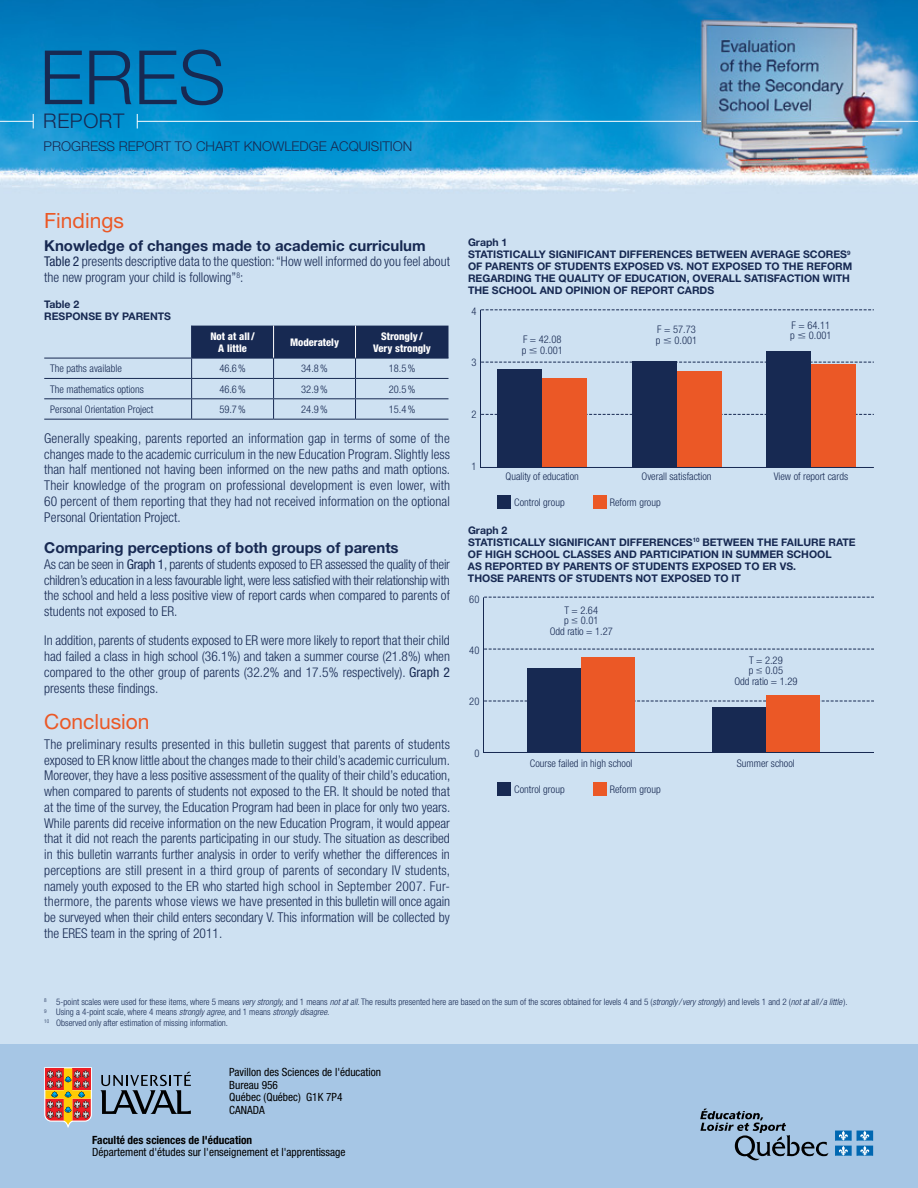
<style>
.page{position:relative;width:918px;height:1188px;background:#fff}
.page>*{position:absolute;margin:0;border:0;box-sizing:border-box;transform-origin:0 0}
.t1{font:300 75px "Helvetica Neue";color:#172952}
.t2{font:21px "Helvetica Neue";color:#eb5826}
.t3{font:300 20.25px "Helvetica Neue";color:#172952}
.t4{font:700 15px "Helvetica Neue";color:#172952}
.t5{font:300 condensed 13.5px/15.8px "Helvetica Neue";color:#172952;text-align:justify}
.t6{font:300 13.5px "Helvetica Neue";color:#172952}
.t7{font:condensed 11.4px/12.9px "Helvetica Neue";color:#000}
.t8{font:700 condensed 11.4px "Helvetica Neue";color:#000}
.t9{font:700 10.5px/12px "Helvetica Neue";color:#172952}
.t10{font:300 condensed 10.5px/10.5px "Helvetica Neue";color:#172952}
.t11{font:800 condensed 10.5px/12px "Helvetica Neue";color:#fff;text-align:center}
.t12{font:300 condensed 9px/10.5px "Helvetica Neue";color:#172952}
.s1{font-weight:400}
.s2{font-style:italic}
</style>
<div class="page">
<img style="left:0;top:0;width:918px;height:1044px">
<div style="left:0;top:1044px;width:918px;height:144px;background:#a6c6e5"></div>
<svg style="left:33px;top:114px;width:1px;height:15px"></svg>
<hr style="left:0;top:121px;width:33px;height:1px;background:#fff">
<svg style="left:137px;top:114px;width:1px;height:15px"></svg>
<hr style="left:137px;top:121px;width:564px;height:1px;background:#fff">
<hr style="left:872px;top:121px;width:46px;height:1px;background:#fff">
<svg style="left:835px;top:1131px;width:38px;height:25px"></svg>
<svg style="left:700px;top:1109px;width:129px;height:51px"></svg>
<svg style="left:100px;top:1071px;width:91px;height:43px"></svg>
<svg style="left:44px;top:1067px;width:48px;height:61px;background:#c87d5a"></svg>
<hr style="left:44px;top:358px;width:148px;height:1px;background:#172952">
<hr style="left:44px;top:378px;width:148px;height:1px;background:#172952">
<hr style="left:44px;top:398px;width:148px;height:1px;background:#172952">
<svg style="left:191px;top:326px;width:257px;height:93px;background:#889ab4"></svg>
<hr style="left:44px;top:419px;width:148px;height:1px;background:#172952">
<hr style="left:192px;top:419px;width:82px;height:1px;background:#172952">
<hr style="left:274px;top:419px;width:82px;height:1px;background:#172952">
<hr style="left:356px;top:419px;width:92px;height:1px;background:#172952">
<hr style="left:273px;top:326px;width:1px;height:32px;background:#fff">
<hr style="left:355px;top:326px;width:1px;height:32px;background:#fff">
<svg style="left:480px;top:309px;width:394px;height:159px;background:#a696a0"></svg>
<div style="left:497px;top:495px;width:14px;height:13px;background:#172952"></div>
<div style="left:593px;top:495px;width:13px;height:13px;background:#eb5826"></div>
<svg style="left:483px;top:597px;width:391px;height:156px;background:#b9b6c1"></svg>
<div style="left:497px;top:782px;width:14px;height:14px;background:#172952"></div>
<div style="left:593px;top:782px;width:13px;height:14px;background:#eb5826"></div>
<svg style="left:530px;top:347px;width:7px;height:6px"></svg>
<svg style="left:664px;top:338px;width:7px;height:5px"></svg>
<svg style="left:798px;top:333px;width:7px;height:6px"></svg>
<svg style="left:572px;top:618px;width:6px;height:5px"></svg>
<svg style="left:757px;top:668px;width:5px;height:6px"></svg>
<h1 class="t1" style="left:39px;top:32px;width:46px">ERES</h1>
<h3 class="t3" style="left:43px;top:109px;width:83px">REPORT</h3>
<p class="t6" style="left:44px;top:138px;width:370px">PROGRESS REPORT TO CHART KNOWLEDGE ACQUISITION</p>
<h2 class="t2" style="left:44px;top:208px;width:81px">Findings</h2>
<p class="t4" style="left:44px;top:236px;width:383px">KNOWLEDGE OF CHANGES MADE TO ACADEMIC CURRICULUM</p>
<p class="t5" style="left:44px;top:254px;width:407px"><span class="s1">Table 2</span> presents descriptive data to the question: “How well informed do you feel about the new program your child is following”<sup>8</sup>:</p>
<p class="t9" style="left:44px;top:298px;width:128px">TABLE 2<br>RESPONSE BY PARENTS</p>
<p class="t11" style="left:210px;top:330px;width:46px">Not at all/<br>A little</p>
<p class="t11" style="left:290px;top:336px;width:51px">Moderately</p>
<p class="t11" style="left:373px;top:330px;width:60px">Strongly /<br>Very strongly</p>
<p class="t10" style="left:50px;top:363px;width:73px">The paths available</p>
<p class="t10" style="left:219px;top:363px;width:28px">46.6%</p>
<p class="t10" style="left:301px;top:363px;width:28px">34.8%</p>
<p class="t10" style="left:389px;top:363px;width:28px">18.5%</p>
<p class="t10" style="left:50px;top:384px;width:95px">The mathematics options</p>
<p class="t10" style="left:219px;top:384px;width:28px">46.6%</p>
<p class="t10" style="left:301px;top:384px;width:28px">32.9%</p>
<p class="t10" style="left:389px;top:384px;width:28px">20.5%</p>
<p class="t10" style="left:50px;top:404px;width:105px">Personal Orientation Project</p>
<p class="t10" style="left:219px;top:404px;width:28px">59.7%</p>
<p class="t10" style="left:301px;top:404px;width:28px">24.9%</p>
<p class="t10" style="left:389px;top:404px;width:28px">15.4%</p>
<p class="t5" style="left:44px;top:430px;width:408px">Generally speaking, parents reported an information gap in terms of some of the changes made to the academic curriculum in the new Education Program. Slightly less than half mentioned not having been informed on the new paths and math options.<br>Their knowledge of the program on professional development is even lower, with 60 percent of them reporting that they had not received information on the optional Personal Orientation Project.</p>
<p class="t4" style="left:44px;top:538px;width:356px">COMPARING PERCEPTIONS OF BOTH GROUPS OF PARENTS</p>
<p class="t5" style="left:44px;top:556px;width:407px">As can be seen in <span class="s1">Graph 1</span>, parents of students exposed to ER assessed the quality of their children’s education in a less favourable light, were less satisfied with their relationship with the school and held a less positive view of report cards when compared to parents of students not exposed to ER.</p>
<p class="t5" style="left:44px;top:633px;width:407px">In addition, parents of students exposed to ER were more likely to report that their child had failed a class in high school (36.1%) and taken a summer course (21.8%) when compared to the other group of parents (32.2% and 17.5% respectively). <span class="s1">Graph 2 </span>presents these findings.</p>
<h2 class="t2" style="left:44px;top:709px;width:107px">Conclusion</h2>
<p class="t5" style="left:44px;top:736px;width:408px">The preliminary results presented in this bulletin suggest that parents of students exposed to ER know little about the changes made to their child’s academic curriculum.<br>Moreover, they have a less positive assessment of the quality of their child’s education, when compared to parents of students not exposed to the ER. It should be noted that at the time of the survey, the Education Program had been in place for only two years.<br>While parents did receive information on the new Education Program, it would appear that it did not reach the parents participating in our study. The situation as described in this bulletin warrants further analysis in order to verify whether the differences in perceptions are still present in a third group of parents of secondary IV students, namely youth exposed to the ER who started high school in September 2007. Fur&shy;thermore, the parents whose views we have presented in this bulletin will once again be surveyed when their child enters secondary V. This information will be collected by the ERES team in the spring of 2011.</p>
<p class="t9" style="left:468px;top:236px;width:386px">GRAPH 1<br>STATISTICALLY SIGNIFICANT DIFFERENCES BETWEEN AVERAGE SCORES<sup>9<br></sup>OF PARENTS OF STUDENTS EXPOSED VS. NOT EXPOSED TO THE REFORM REGARDING THE QUALITY OF EDUCATION, OVERALL SATISFACTION WITH THE SCHOOL AND OPINION OF REPORT CARDS</p>
<p class="t10" style="left:471px;top:306px;width:7px">4</p>
<p class="t10" style="left:471px;top:357px;width:7px">3</p>
<p class="t10" style="left:471px;top:409px;width:7px">2</p>
<p class="t10" style="left:471px;top:461px;width:7px">1</p>
<p class="t10" style="left:522px;top:334px;width:41px">F = 42.08 p</p>
<p class="t10" style="left:540px;top:344px;width:24px">0.001</p>
<p class="t10" style="left:656px;top:324px;width:41px">F = 57.73 p</p>
<p class="t10" style="left:674px;top:335px;width:24px">0.001</p>
<p class="t10" style="left:790px;top:320px;width:41px">F = 64.11 p</p>
<p class="t10" style="left:809px;top:330px;width:24px">0.001</p>
<p class="t10" style="left:506px;top:471px;width:75px">Quality of education</p>
<p class="t10" style="left:642px;top:471px;width:71px">Overall satisfaction</p>
<p class="t10" style="left:774px;top:471px;width:76px">View of report cards</p>
<p class="t10" style="left:514px;top:497px;width:52px">Control group</p>
<p class="t10" style="left:610px;top:497px;width:52px">Reform group</p>
<p class="t9" style="left:468px;top:524px;width:389px">GRAPH 2<br>STATISTICALLY SIGNIFICANT DIFFERENCES<sup>10</sup> BETWEEN THE FAILURE RATE OF HIGH SCHOOL CLASSES AND PARTICIPATION IN SUMMER SCHOOL<br>AS REPORTED BY PARENTS OF STUDENTS EXPOSED TO ER VS.<br>THOSE PARENTS OF STUDENTS NOT EXPOSED TO IT</p>
<p class="t10" style="left:469px;top:594px;width:12px">60</p>
<p class="t10" style="left:469px;top:645px;width:12px">40</p>
<p class="t10" style="left:469px;top:696px;width:12px">20</p>
<p class="t10" style="left:474px;top:748px;width:7px">0</p>
<p class="t10" style="left:550px;top:605px;width:65px;text-align:center">T = 2.64<br>p 0.01<br>Odd ratio = 1.27</p>
<p class="t10" style="left:734px;top:655px;width:65px;text-align:center">T = 2.29<br>p 0.05<br>Odd ratio = 1.29</p>
<p class="t10" style="left:530px;top:758px;width:104px">Course failed in high school</p>
<p class="t10" style="left:737px;top:758px;width:59px">Summer school</p>
<p class="t10" style="left:514px;top:784px;width:52px">Control group</p>
<p class="t10" style="left:610px;top:784px;width:52px">Reform group</p>
<p class="t12" style="left:44px;top:996px;width:805px"><sup>8</sup> 5-point scales were used for these items, where 5 means <span class="s2">very strongly,</span> and 1 means <span class="s2">not at all</span>. The results presented here are based on the sum of the scores obtained for levels 4 and 5 (<span class="s2">strongly/very strongly</span>) and levels 1 and 2 (<span class="s2">not at all/ a little</span> ).<br><sup>9</sup> Using a 4-point scale, where 4 means <span class="s2">strongly agree,</span> and 1 means <span class="s2">strongly disagree.<br></span><sup>10</sup> Observed only after estimation of missing information.</p>
<p class="t7" style="left:229px;top:1065px;width:153px">Pavillon des Sciences de l'éducation<br>Bureau 956<br>Québec (Québec) G1K 7P4<br>CANADA</p>
<p class="t8" style="left:92px;top:1133px;width:161px">Faculté des sciences de l'éducation</p>
<p class="t7" style="left:92px;top:1146px;width:255px">Département d'études sur l'enseignement et l'apprentissage</p>
</div>
